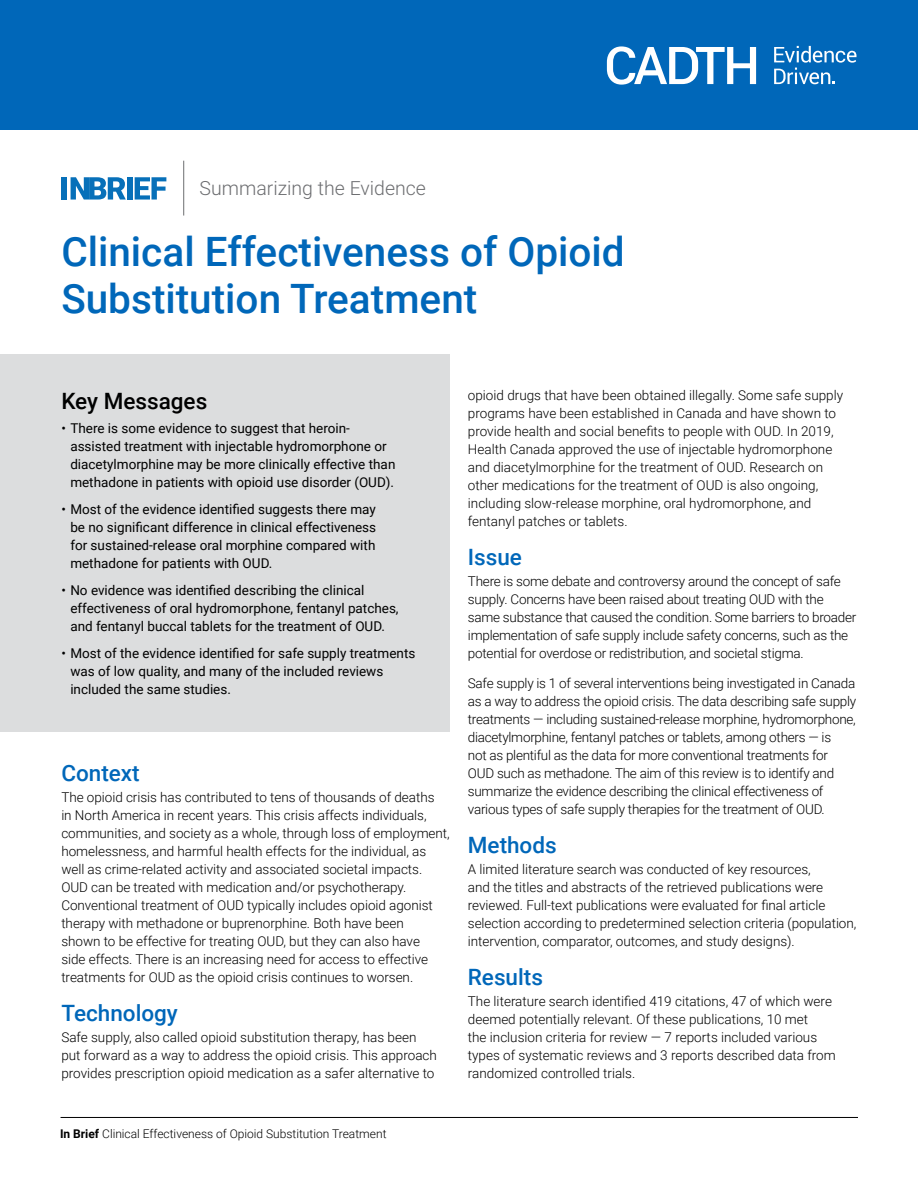
<style>
.page{position:relative;width:918px;height:1188px;background:#fff}
.page>*{position:absolute;margin:0;border:0;box-sizing:border-box;transform-origin:0 0}
.t1{font:500 40.5px/46.5px "Roboto";color:#0067b9}
.t2{font:500 22.5px "Roboto";color:#0067b9}
.t3{font:500 22.5px "Roboto";color:#000}
.t4{font:300 19.5px "Roboto";color:#6d6e71}
.t5{font:300 13.5px/18px "Roboto";letter-spacing:-.005em;color:#000}
.t6{font:13.5px/18px "Roboto";color:#000}
.t7{font:300 12px "Roboto";color:#000}
.s1{font-weight:700}
</style>
<div class="page">
<hr style="left:61px;top:1117px;width:797px;height:1px;background:#000">
<div style="left:127px;top:177px;width:5px;height:23px;background:#0770b9"></div>
<svg style="left:135px;top:177px;width:31px;height:23px"></svg>
<div style="left:61px;top:177px;width:6px;height:23px;background:#0770b9"></div>
<svg style="left:71px;top:177px;width:55px;height:23px"></svg>
<hr style="left:183px;top:161px;width:1px;height:55px;background:#6d6e71">
<div style="left:0;top:0;width:918px;height:130px;background:#0067b9"></div>
<svg style="left:607px;top:46px;width:149px;height:39px"></svg>
<svg style="left:774px;top:46px;width:82px;height:38px"></svg>
<div style="left:0;top:354px;width:450px;height:378px;background:#dcddde"></div>
<h3 class="t4" style="left:200px;top:174px;width:228px">Summarizing the Evidence</h3>
<h1 class="t1" style="left:61px;top:227px;width:565px">Clinical Effectiveness of Opioid<br>Substitution Treatment</h1>
<h2 class="t3" style="left:61px;top:385px;width:148px">Key Messages</h2>
<p class="t6" style="left:70px;top:419px;width:327px;text-indent:-9px">• There is some evidence to suggest that heroin&shy;assisted treatment with injectable hydromorphone or diacetylmorphine may be more clinically effective than methadone in patients with opioid use disorder (OUD).</p>
<p class="t6" style="left:70px;top:500px;width:307px;text-align:justify;text-indent:-9px">• Most of the evidence identified suggests there may be no significant difference in clinical effectiveness for sustained-release oral morphine compared with methadone for patients with OUD.</p>
<p class="t6" style="left:70px;top:581px;width:330px;text-indent:-9px">• No evidence was identified describing the clinical effectiveness of oral hydromorphone, fentanyl patches, and fentanyl buccal tablets for the treatment of OUD.</p>
<p class="t6" style="left:70px;top:644px;width:347px;text-indent:-9px">• Most of the evidence identified for safe supply treatments was of low quality, and many of the included reviews included the same studies.</p>
<h2 class="t2" style="left:61px;top:757px;width:80px">Context</h2>
<p class="t5" style="left:61px;top:788px;width:390px">The opioid crisis has contributed to tens of thousands of deaths<br>in North America in recent years. This crisis affects individuals, communities, and society as a whole, through loss of employment, homelessness, and harmful health effects for the individual, as well as crime-related activity and associated societal impacts.<br>OUD can be treated with medication and/or psychotherapy.<br>Conventional treatment of OUD typically includes opioid agonist therapy with methadone or buprenorphine. Both have been<br>shown to be effective for treating OUD, but they can also have<br>side effects. There is an increasing need for access to effective treatments for OUD as the opioid crisis continues to worsen.</p>
<h2 class="t2" style="left:61px;top:997px;width:118px">Technology</h2>
<p class="t5" style="left:61px;top:1028px;width:377px">Safe supply, also called opioid substitution therapy, has been put forward as a way to address the opioid crisis. This approach provides prescription opioid medication as a safer alternative to</p>
<p class="t5" style="left:468px;top:386px;width:377px">opioid drugs that have been obtained illegally. Some safe supply programs have been established in Canada and have shown to provide health and social benefits to people with OUD. In 2019, Health Canada approved the use of injectable hydromorphone and diacetylmorphine for the treatment of OUD. Research on other medications for the treatment of OUD is also ongoing, including slow-release morphine, oral hydromorphone, and fentanyl patches or tablets.</p>
<h2 class="t2" style="left:468px;top:541px;width:56px">Issue</h2>
<p class="t5" style="left:468px;top:572px;width:390px">There is some debate and controversy around the concept of safe supply. Concerns have been raised about treating OUD with the same substance that caused the condition. Some barriers to broader implementation of safe supply include safety concerns, such as the potential for overdose or redistribution, and societal stigma.</p>
<p class="t5" style="left:468px;top:674px;width:390px">Safe supply is 1 of several interventions being investigated in Canada as a way to address the opioid crisis. The data describing safe supply treatments — including sustained-release morphine, hydromorphone, diacetylmorphine, fentanyl patches or tablets, among others — is<br>not as plentiful as the data for more conventional treatments for OUD such as methadone. The aim of this review is to identify and summarize the evidence describing the clinical effectiveness of various types of safe supply therapies for the treatment of OUD.</p>
<h2 class="t2" style="left:468px;top:829px;width:90px">Methods</h2>
<p class="t5" style="left:468px;top:860px;width:390px">A limited literature search was conducted of key resources,<br>and the titles and abstracts of the retrieved publications were reviewed. Full-text publications were evaluated for final article selection according to predetermined selection criteria (population, intervention, comparator, outcomes, and study designs).</p>
<h2 class="t2" style="left:468px;top:961px;width:77px">Results</h2>
<p class="t5" style="left:468px;top:992px;width:369px">The literature search identified 419 citations, 47 of which were deemed potentially relevant. Of these publications, 10 met<br>the inclusion criteria for review — 7 reports included various types of systematic reviews and 3 reports described data from randomized controlled trials.</p>
<p class="t7" style="left:60px;top:1125px;width:328px"><span class="s1">In Brief</span> Clinical Effectiveness of Opioid Substitution Treatment</p>
</div>
